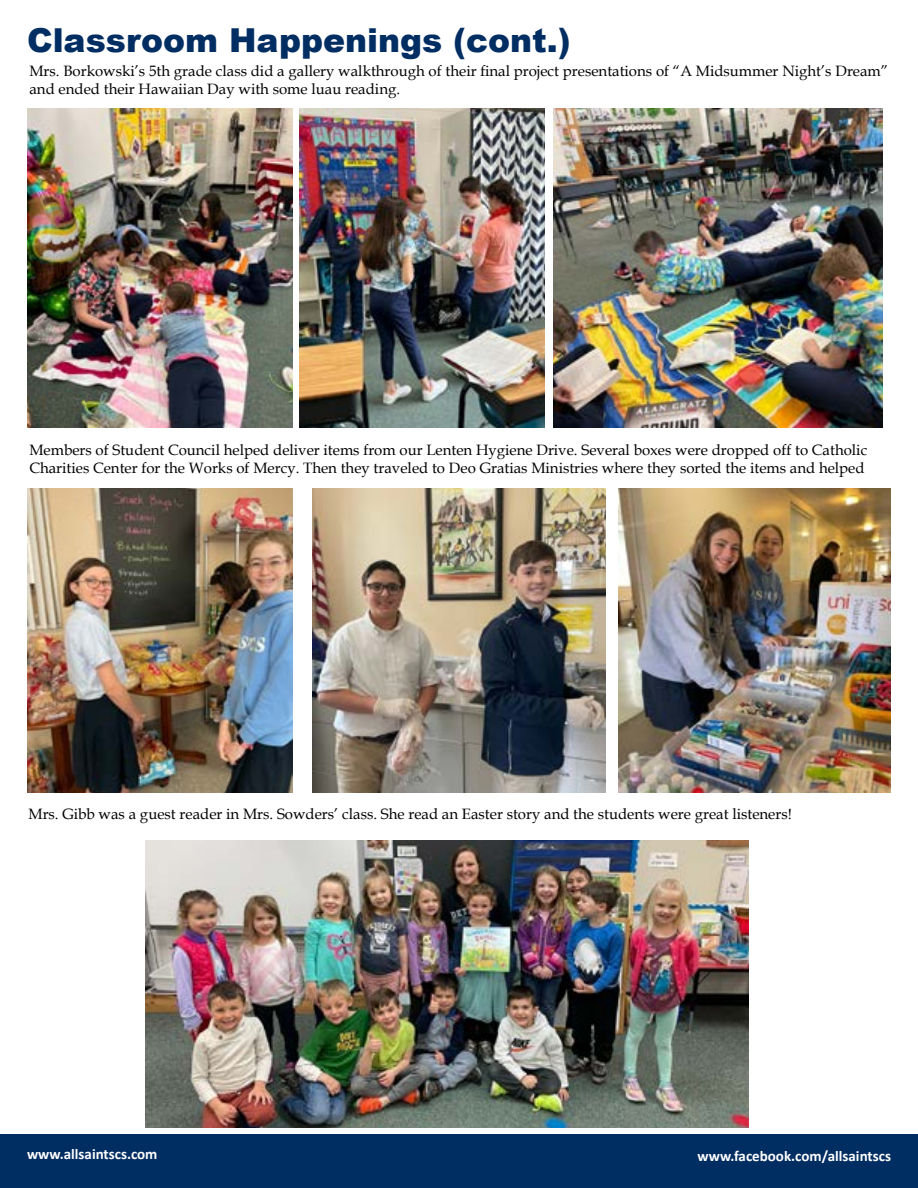
<style>
.page{position:relative;width:918px;height:1188px;background:#fff}
.page>*{position:absolute;margin:0;border:0;box-sizing:border-box;transform-origin:0 0}
.t1{font:900 33px "Arial";color:#002d62}
.t2{font:15px/18px "Book Antiqua";color:#000}
.t3{font:700 15px "Calibri";color:#fff}
</style>
<div class="page">
<div style="left:0;top:1134px;width:918px;height:54px;background:#002d62"></div>
<img style="left:27px;top:108px;width:265px;height:320px">
<img style="left:299px;top:108px;width:246px;height:320px">
<img style="left:554px;top:108px;width:328px;height:320px">
<img style="left:28px;top:488px;width:264px;height:305px">
<img style="left:313px;top:488px;width:292px;height:305px">
<img style="left:619px;top:488px;width:272px;height:305px">
<img style="left:146px;top:840px;width:602px;height:288px">
<h1 class="t1" style="left:27px;top:16px;width:545px">Classroom Happenings (cont.)</h1>
<p class="t2" style="left:29px;top:62px;width:860px">Mrs. Borkowski’s 5th grade class did a gallery walkthrough of their final project presentations of “A Midsummer Night’s Dream” and ended their Hawaiian Day with some luau reading.</p>
<p class="t2" style="left:29px;top:441px;width:839px">Members of Student Council helped deliver items from our Lenten Hygiene Drive. Several boxes were dropped off to Catholic<br>Charities Center for the Works of Mercy. Then they traveled to Deo Gratias Ministries where they sorted the items and helped</p>
<p class="t2" style="left:28px;top:804px;width:765px">Mrs. Gibb was a guest reader in Mrs. Sowders’ class. She read an Easter story and the students were great listeners!</p>
<p class="t3" style="left:27px;top:1143px;width:132px">www.allsaintscs.com</p>
<p class="t3" style="left:698px;top:1145px;width:195px">www.facebook.com/allsaintscs</p>
</div>
